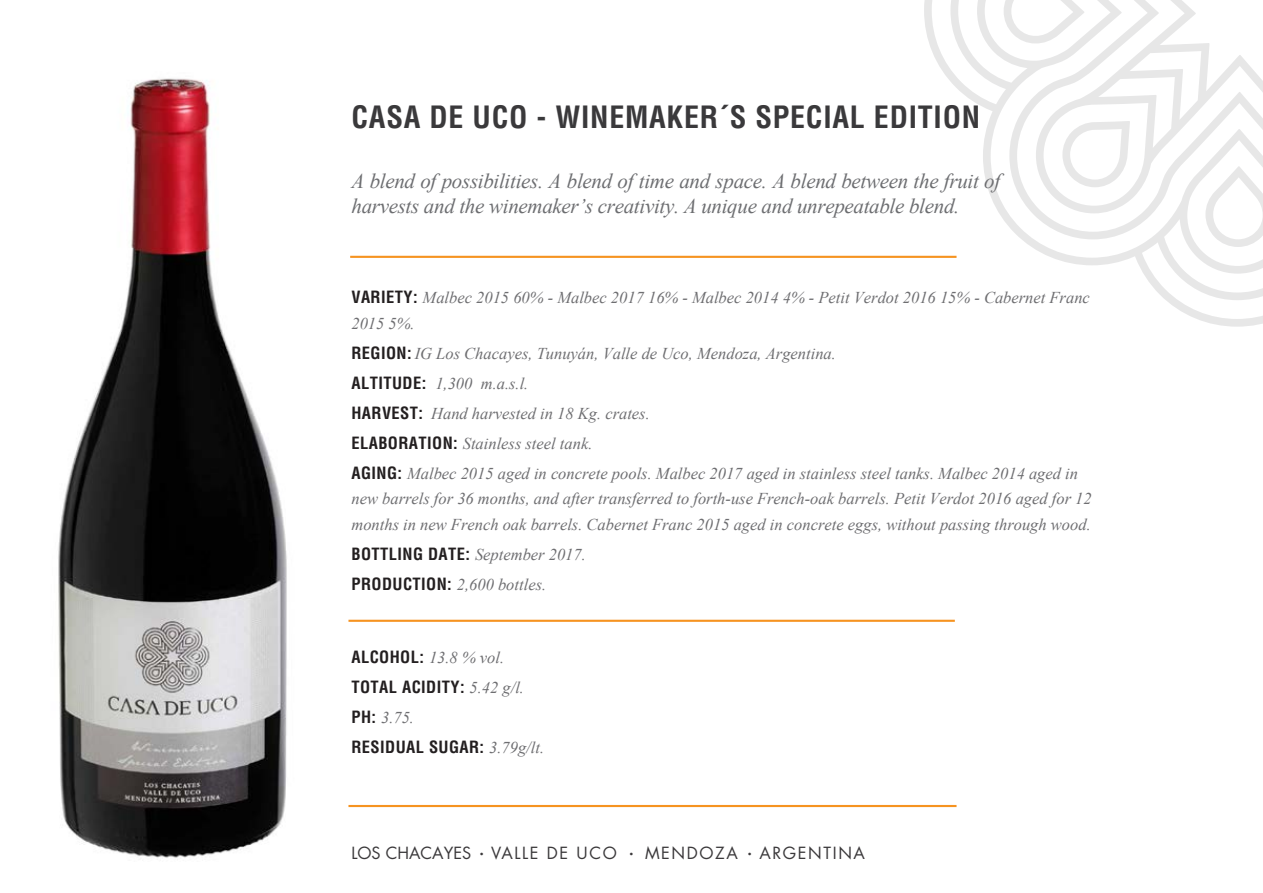
<style>
.page{position:relative;width:1263px;height:893px;background:#fff}
.page>*{position:absolute;margin:0;border:0;box-sizing:border-box;transform-origin:0 0}
.t1{font:700 condensed 30px "Helvetica LT Std";letter-spacing:.025em;color:#3a393b}
.t2{font:italic 21px/25.2px "Times New Roman";letter-spacing:-.015em;color:#6d6e71}
.t3{font:italic 16.5px/30px "Times New Roman";color:#6e6e71}
.t4{font:700 condensed 16.5px "Helvetica LT Std";letter-spacing:.025em;color:#231f20}
.t5{font:16.35px "Futura Std";letter-spacing:.1em;color:#3b393b}
.s1{font-family:"Helvetica LT Std";font-weight:700;font-style:normal;font-stretch:condensed;color:#231f20}
.s2{font-family:"Times New Roman";font-weight:400;font-style:italic;font-stretch:normal;color:#6e6e71}
</style>
<div class="page">
<hr style="left:350px;top:256px;width:606px;height:2px;background:#f69320">
<hr style="left:348px;top:620px;width:607px;height:2px;background:#f69320">
<svg style="left:924px;top:0;width:339px;height:327px"></svg>
<svg style="left:1009px;top:0;width:254px;height:241px"></svg>
<svg style="left:1004px;top:0;width:80px;height:44px"></svg>
<hr style="left:348px;top:805px;width:608px;height:2px;background:#f69320">
<img style="left:58px;top:78px;width:229px;height:780px">
<h1 class="t1" style="left:352px;top:98px;width:630px">CASA DE UCO - WINEMAKER´S SPECIAL EDITION</h1>
<p class="t2" style="left:352px;top:168px;width:650px">A blend of possibilities. A blend of time and space. A blend between the fruit of harvests and the winemaker’s creativity. A unique and unrepeatable blend.</p>
<p class="t3" style="left:351px;top:284px;width:740px;line-height:25.5px"><span class="s1">VARIETY:</span> Malbec 2015 60% - Malbec 2017 16% - Malbec 2014 4% - Petit Verdot 2016 15% - Cabernet Franc<br>2015 5%.</p>
<p class="t3" style="left:351px;top:338px;width:728px"><span class="s1">REGION:</span> IG Los Chacayes, Tunuyán, Valle de Uco, Mendoza, Argentina.<br><span class="s1">ALTITUDE:</span> 1,300 m.a.s.l.<br><span class="s1">HARVEST:</span> Hand harvested in 18 Kg. crates.<br><span class="s1">ELABORATION:</span> Stainless steel tank.<br><span class="s1">AGING:</span> Malbec 2015 aged in concrete pools. Malbec 2017 aged in stainless steel tanks. Malbec 2014 aged in</p>
<p class="t3" style="left:351px;top:485px;width:742px;line-height:25.5px">new barrels for 36 months, and after transferred to forth-use French-oak barrels. Petit Verdot 2016 aged for 12 months in new French oak barrels. Cabernet Franc 2015 aged in concrete eggs, without passing through wood.</p>
<p class="t3" style="left:351px;top:539px;width:236px"><span class="s1">BOTTLING DATE:</span> September 2017.<br><span class="s1">PRODUCTION:</span> 2,600 bottles.</p>
<p class="t3" style="left:351px;top:642px;width:154px"><span class="s1">ALCOHOL:</span> 13.8 % vol.</p>
<p class="t4" style="left:351px;top:677px;width:174px">TOTAL ACIDITY: <span class="s2">5.42 g/l.</span></p>
<p class="t3" style="left:351px;top:702px;width:64px"><span class="s1">PH:</span> 3.75.</p>
<p class="t4" style="left:351px;top:737px;width:194px">RESIDUAL SUGAR: <span class="s2">3.79g/lt.</span></p>
<p class="t5" style="left:351px;top:843px;width:515px">LOS CHACAYES V<sup>.</sup> ALLE DE UCO <sup>.</sup> MENDOZA <sup>.</sup> ARGENTINA</p>
</div>
